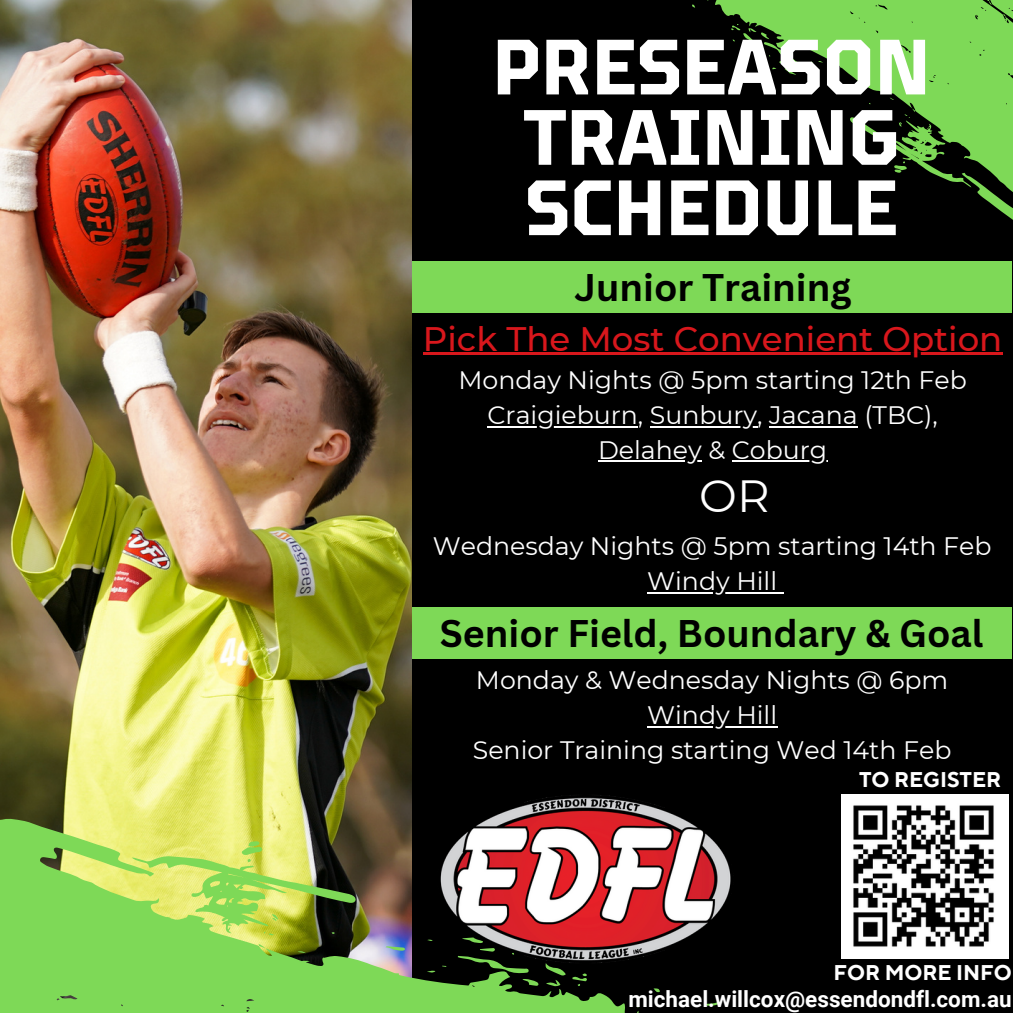
<style>
.page{position:relative;width:1013px;height:1013px;background:#fff}
.page>*{position:absolute;margin:0;border:0;box-sizing:border-box;transform-origin:0 0}
.t1{font:700 78.12px/70.2px "TT Octosquares Cond";color:#fff;text-align:center}
.t2{font:45px "Montserrat";color:#fff}
.t3{font:700 37.5px "Canva Sans";color:#000}
.t4{font:500 34px "Montserrat";color:#d8171c}
.t5{font:25.25px/34.8px "Montserrat";color:#fff;text-align:center}
.t6{font:700 22.5px "Roboto";color:#fff}
.t7{font:700 21.25px "TT Norms Pro";color:#fff}
</style>
<div class="page">
<div style="left:0;top:0;width:1012px;height:1012px;background:#000"></div>
<img style="left:0;top:0;width:412px;height:693px">
<div style="left:412px;top:261px;width:599px;height:52px;background:#7ed957"></div>
<svg style="left:692px;top:0;width:320px;height:355px"></svg>
<svg style="left:0;top:693px;width:778px;height:319px"></svg>
<div style="left:412px;top:607px;width:599px;height:52px;background:#7ed957"></div>
<img style="left:436px;top:794px;width:298px;height:169px">
<img style="left:841px;top:794px;width:167px;height:164px">
<hr style="left:423px;top:352px;width:579px;height:3px;background:#d8171c">
<hr style="left:487px;top:425px;width:151px;height:2px;background:#fff">
<hr style="left:650px;top:425px;width:107px;height:2px;background:#fff">
<hr style="left:769px;top:425px;width:88px;height:2px;background:#fff">
<hr style="left:598px;top:460px;width:103px;height:2px;background:#fff">
<hr style="left:732px;top:460px;width:95px;height:2px;background:#fff">
<hr style="left:647px;top:591px;width:130px;height:2px;background:#fff">
<hr style="left:647px;top:726px;width:130px;height:1px;background:#fff">
<h3 class="t1" style="left:492px;top:32px;width:440px">PRESEASON<br>TRAINING<br>SCHEDULE</h3>
<p class="t3" style="left:574px;top:261px;width:278px">Junior Training</p>
<h1 class="t4" style="left:423px;top:318px;width:581px">Pick The Most Convenient Option</h1>
<h1 class="t5" style="left:458px;top:363px;width:510px">Monday Nights @ 5pm starting 12th Feb</h1>
<h3 class="t5" style="left:487px;top:397px;width:452px">Craigieburn, Sunbury, Jacana (TBC),</h3>
<h2 class="t5" style="left:598px;top:432px;width:231px">Delahey &amp; Coburg</h2>
<h2 class="t2" style="left:699px;top:469px;width:72px">OR</h2>
<h4 class="t5" style="left:433px;top:528px;width:560px">Wednesday Nights @ 5pm starting 14th Feb</h4>
<p class="t5" style="left:647px;top:563px;width:131px">Windy Hill</p>
<h5 class="t3" style="left:440px;top:607px;width:545px">Senior Field, Boundary &amp; Goal</h5>
<h5 class="t5" style="left:476px;top:663px;width:474px">Monday &amp; Wednesday Nights @ 6pm</h5>
<p class="t5" style="left:473px;top:697px;width:480px">Windy Hill<br>Senior Training starting Wed 14th Feb</p>
<p class="t7" style="left:859px;top:767px;width:144px">TO REGISTER</p>
<p class="t7" style="left:833px;top:960px;width:180px">FOR MORE INFO</p>
<p class="t6" style="left:628px;top:985px;width:385px">michael.willcox@essendondfl.com.au</p>
</div>
